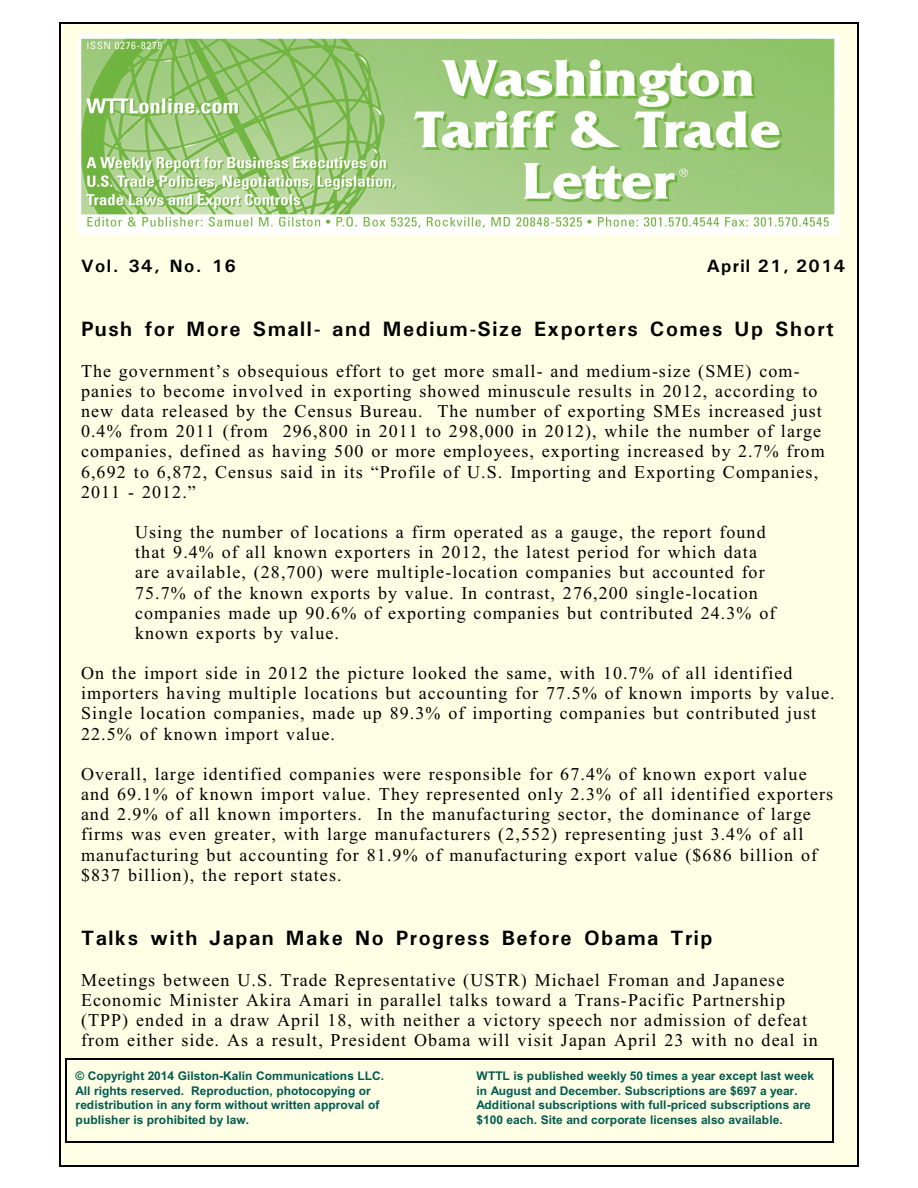
<style>
.page{position:relative;width:918px;height:1188px;background:#fff}
.page>*{position:absolute;margin:0;border:0;box-sizing:border-box;transform-origin:0 0}
.t1{font:700 21px "Univers";letter-spacing:.075em;color:#000}
.t2{font:18px/20.1px "Times New Roman";letter-spacing:.06em;color:#000}
.t3{font:700 18px "Univers";letter-spacing:.075em;color:#000}
.t4{font:700 12px/14.4px "Arial";letter-spacing:.01em;color:#00594f}
</style>
<div class="page">
<div style="left:59px;top:23px;width:800px;height:1143px;background:#ffffe6"></div>
<hr style="left:59px;top:23px;width:1px;height:1143px;background:#000">
<hr style="left:857px;top:23px;width:2px;height:1143px;background:#000">
<hr style="left:59px;top:23px;width:799px;height:1px;background:#000">
<hr style="left:59px;top:1165px;width:799px;height:1px;background:#000">
<img style="left:78px;top:35px;width:761px;height:199px">
<hr style="left:65px;top:1058px;width:1px;height:84px;background:#000">
<hr style="left:832px;top:1058px;width:1px;height:84px;background:#000">
<hr style="left:65px;top:1058px;width:768px;height:2px;background:#000">
<hr style="left:65px;top:1141px;width:768px;height:2px;background:#000">
<p class="t3" style="left:81px;top:259px;width:156px">Vol. 34, No. 16</p>
<p class="t3" style="left:707px;top:259px;width:140px">April 21, 2014</p>
<p class="t1" style="left:81px;top:321px;width:754px">Push for More Small- and Medium-Size Exporters Comes Up Short</p>
<p class="t2" style="left:81px;top:362px;width:745px">The government’s obsequious effort to get more small- and medium-size (SME) com&shy;panies to become involved in exporting showed minuscule results in 2012, according to new data released by the Census Bureau. The number of exporting SMEs increased just 0.4% from 2011 (from 296,800 in 2011 to 298,000 in 2012), while the number of large companies, defined as having 500 or more employees, exporting increased by 2.7% from 6,692 to 6,872, Census said in its “Profile of U.S. Importing and Exporting Companies, 2011 - 2012.”</p>
<p class="t2" style="left:135px;top:524px;width:642px">Using the number of locations a firm operated as a gauge, the report found that 9.4% of all known exporters in 2012, the latest period for which data are available, (28,700) were multiple-location companies but accounted for 75.7% of the known exports by value. In contrast, 276,200 single-location companies made up 90.6% of exporting companies but contributed 24.3% of known exports by value.</p>
<p class="t2" style="left:81px;top:665px;width:755px">On the import side in 2012 the picture looked the same, with 10.7% of all identified importers having multiple locations but accounting for 77.5% of known imports by value.<br>Single location companies, made up 89.3% of importing companies but contributed just 22.5% of known import value.</p>
<p class="t2" style="left:81px;top:766px;width:754px">Overall, large identified companies were responsible for 67.4% of known export value and 69.1% of known import value. They represented only 2.3% of all identified exporters and 2.9% of all known importers. In the manufacturing sector, the dominance of large firms was even greater, with large manufacturers (2,552) representing just 3.4% of all manufacturing but accounting for 81.9% of manufacturing export value ($686 billion of $837 billion), the report states.</p>
<p class="t1" style="left:81px;top:931px;width:633px">Talks with Japan Make No Progress Before Obama Trip</p>
<p class="t2" style="left:81px;top:972px;width:738px">Meetings between U.S. Trade Representative (USTR) Michael Froman and Japanese Economic Minister Akira Amari in parallel talks toward a Trans-Pacific Partnership (TPP) ended in a draw April 18, with neither a victory speech nor admission of defeat from either side. As a result, President Obama will visit Japan April 23 with no deal in</p>
<p class="t4" style="left:76px;top:1070px;width:310px">© Copyright 2014 Gilston-Kalin Communications LLC.<br>All rights reserved. Reproduction, photocopying or redistribution in any form without written approval of publisher is prohibited by law.</p>
<p class="t4" style="left:476px;top:1070px;width:339px">WTTL is published weekly 50 times a year except last week in August and December. Subscriptions are $697 a year.<br>Additional subscriptions with full-priced subscriptions are $100 each. Site and corporate licenses also available.</p>
</div>
